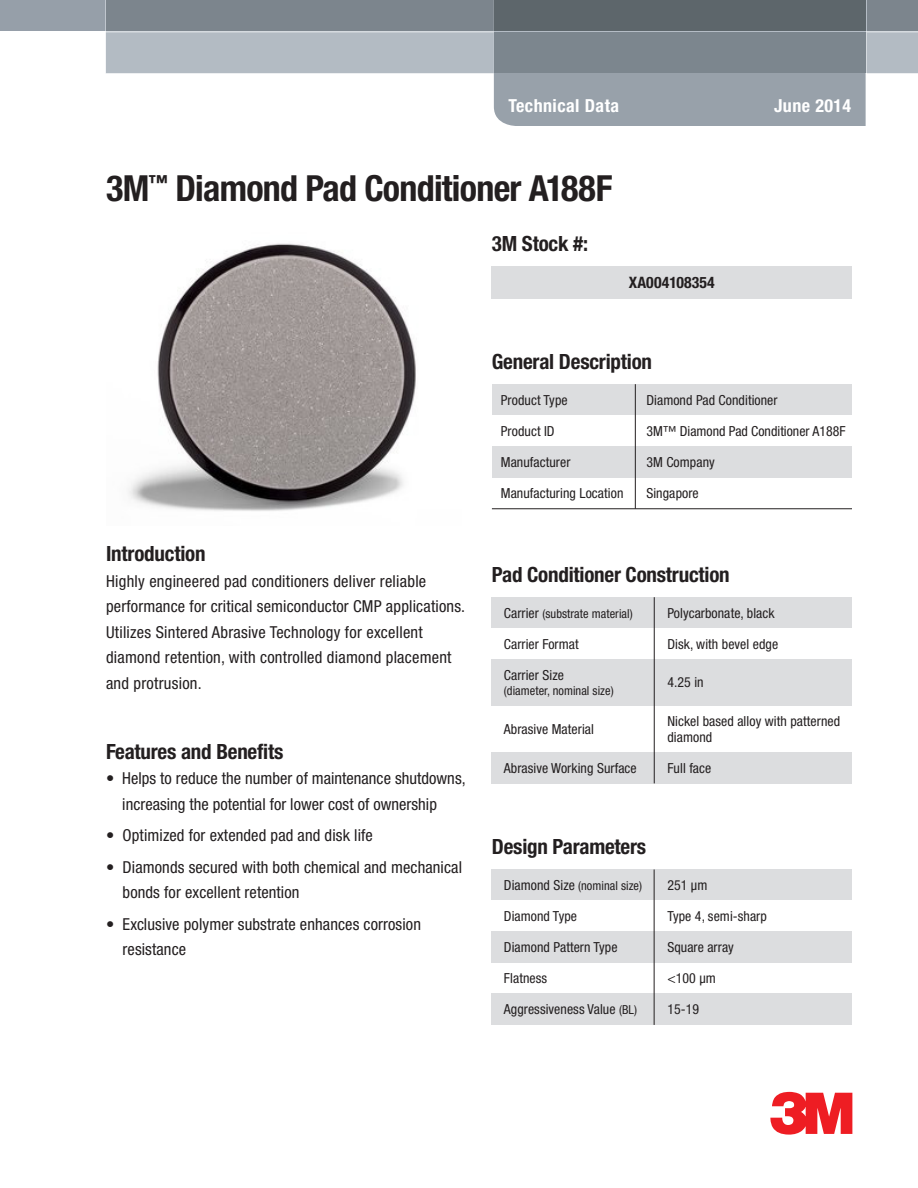
<style>
.page{position:relative;width:918px;height:1188px;background:#fff}
.page>*{position:absolute;margin:0;border:0;box-sizing:border-box;transform-origin:0 0}
.t1{font:700 condensed 36px "Helvetica Neue LT Std";letter-spacing:-.02em;color:#231f20}
.t2{font:700 condensed 21px "Helvetica Neue LT Std";letter-spacing:-.01em;color:#231f20}
.t3{font:700 condensed 18px "Helvetica Neue LT Std";letter-spacing:.025em;color:#fff}
.t4{font:condensed 16.5px/25.5px "Helvetica Neue LT Std";letter-spacing:.005em;color:#231f20}
.t5{font:700 condensed 15.75px "Helvetica Neue LT Std";letter-spacing:.01em;color:#231f20}
.t6{font:condensed 13.8px/15.3px "Helvetica Neue LT Std";letter-spacing:.005em;color:#231f20}
.t7{font:condensed 12.3px "Helvetica Neue LT Std";letter-spacing:.005em;color:#231f20}
.s1{font-size:13.8px}
.s2{font-size:12.3px}
</style>
<div class="page">
<div style="left:494px;top:73px;width:372px;height:53px;background:#98a1aa"></div>
<svg style="left:0;top:0;width:918px;height:73px;background:#90989f"></svg>
<svg style="left:770px;top:1092px;width:82px;height:43px"></svg>
<div style="left:492px;top:266px;width:360px;height:33px;background:#dcdddf"></div>
<div style="left:492px;top:752px;width:360px;height:31px;background:#dcdddf"></div>
<div style="left:492px;top:659px;width:360px;height:47px;background:#dcdddf"></div>
<div style="left:492px;top:597px;width:360px;height:31px;background:#dcdddf"></div>
<hr style="left:654px;top:597px;width:1px;height:186px;background:#231f20">
<div style="left:492px;top:994px;width:360px;height:31px;background:#dcdddf"></div>
<div style="left:492px;top:932px;width:360px;height:31px;background:#dcdddf"></div>
<div style="left:492px;top:869px;width:360px;height:31px;background:#dcdddf"></div>
<hr style="left:654px;top:870px;width:1px;height:155px;background:#231f20">
<div style="left:492px;top:446px;width:360px;height:31px;background:#dcdddf"></div>
<div style="left:492px;top:384px;width:360px;height:31px;background:#dcdddf"></div>
<hr style="left:492px;top:508px;width:360px;height:1px;background:#231f20">
<hr style="left:635px;top:384px;width:1px;height:125px;background:#231f20">
<img style="left:128px;top:243px;width:288px;height:268px">
<p class="t3" style="left:508px;top:95px;width:112px">Technical Data</p>
<p class="t3" style="left:774px;top:95px;width:79px">June 2014</p>
<p class="t1" style="left:106px;top:166px;width:508px">3M<sup>™</sup> Diamond Pad Conditioner A188F</p>
<p class="t2" style="left:492px;top:231px;width:98px">3M Stock #:</p>
<p class="t5" style="left:629px;top:273px;width:88px">XA004108354</p>
<p class="t2" style="left:492px;top:349px;width:162px">General Description</p>
<p class="t2" style="left:106px;top:541px;width:101px">Introduction</p>
<p class="t4" style="left:106px;top:568px;width:361px">Highly engineered pad conditioners deliver reliable performance for critical semiconductor CMP applications.<br>Utilizes Sintered Abrasive Technology for excellent diamond retention, with controlled diamond placement and protrusion.</p>
<p class="t2" style="left:106px;top:739px;width:179px">Features and Benefits</p>
<p class="t4" style="left:122px;top:766px;width:345px;text-indent:-16px">• Helps to reduce the number of maintenance shutdowns, increasing the potential for lower cost of ownership</p>
<p class="t4" style="left:106px;top:823px;width:268px">• Optimized for extended pad and disk life</p>
<p class="t4" style="left:123px;top:854px;width:341px;text-indent:-17px">• Diamonds secured with both chemical and mechanical bonds for excellent retention</p>
<p class="t4" style="left:123px;top:911px;width:300px;text-indent:-17px">• Exclusive polymer substrate enhances corrosion resistance</p>
<p class="t6" style="left:501px;top:392px;width:68px">Product Type</p>
<p class="t6" style="left:646px;top:392px;width:133px">Diamond Pad Conditioner</p>
<p class="t6" style="left:501px;top:423px;width:55px">Product ID</p>
<p class="t6" style="left:646px;top:423px;width:201px">3M™ Diamond Pad Conditioner A188F</p>
<p class="t6" style="left:501px;top:454px;width:71px">Manufacturer</p>
<p class="t6" style="left:646px;top:454px;width:70px">3M Company</p>
<p class="t6" style="left:501px;top:485px;width:124px">Manufacturing Location</p>
<p class="t6" style="left:646px;top:485px;width:54px">Singapore</p>
<p class="t2" style="left:492px;top:562px;width:239px">Pad Conditioner Construction</p>
<p class="t7" style="left:504px;top:606px;width:130px"><span class="s1">Carrier</span> (substrate material)</p>
<p class="t6" style="left:667px;top:605px;width:109px">Polycarbonate, black</p>
<p class="t6" style="left:504px;top:636px;width:76px">Carrier Format</p>
<p class="t6" style="left:667px;top:636px;width:112px">Disk, with bevel edge</p>
<p class="t6" style="left:504px;top:667px;width:62px">Carrier Size</p>
<p class="t6" style="left:667px;top:675px;width:38px">4.25 in</p>
<p class="t7" style="left:504px;top:684px;width:111px">(diameter, nominal size)</p>
<p class="t6" style="left:504px;top:722px;width:92px">Abrasive Material</p>
<p class="t6" style="left:667px;top:714px;width:174px">Nickel based alloy with patterned diamond</p>
<p class="t6" style="left:504px;top:760px;width:134px">Abrasive Working Surface</p>
<p class="t6" style="left:667px;top:760px;width:45px">Full face</p>
<p class="t2" style="left:492px;top:834px;width:156px">Design Parameters</p>
<p class="t7" style="left:504px;top:878px;width:140px"><span class="s1">Diamond Size</span> (nominal size)</p>
<p class="t6" style="left:667px;top:877px;width:42px">251 µm</p>
<p class="t6" style="left:504px;top:908px;width:75px">Diamond Type</p>
<p class="t6" style="left:667px;top:908px;width:101px">Type 4, semi-sharp</p>
<p class="t6" style="left:504px;top:939px;width:115px">Diamond Pattern Type</p>
<p class="t6" style="left:667px;top:939px;width:68px">Square array</p>
<p class="t6" style="left:504px;top:971px;width:45px">Flatness</p>
<p class="t6" style="left:667px;top:971px;width:50px">&lt;100 µm</p>
<p class="t6" style="left:504px;top:1002px;width:135px">Aggressiveness Value <span class="s2">(BL)</span></p>
<p class="t6" style="left:667px;top:1002px;width:33px">15-19</p>
</div>
